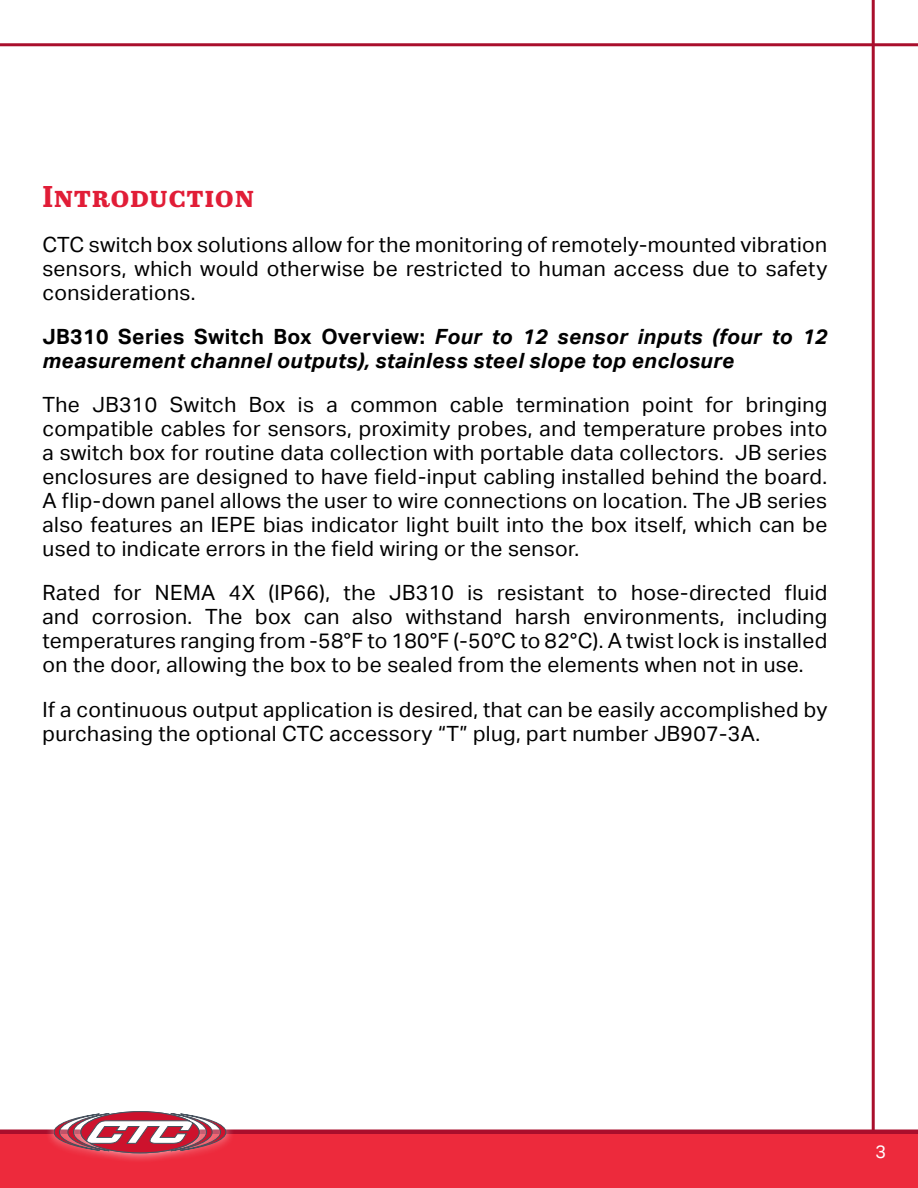
<style>
.page{position:relative;width:918px;height:1188px;background:#fff}
.page>*{position:absolute;margin:0;border:0;box-sizing:border-box;transform-origin:0 0}
.t1{font:700 30px "Abril Text";letter-spacing:.02em;color:#e11d37}
.t2{font:21px/24px "Aktiv Grotesk";letter-spacing:.02em;color:#000;text-align:justify}
.t3{font:italic 700 21px/24px "Aktiv Grotesk";letter-spacing:.02em;color:#000}
.t4{font:18px "Aktiv Grotesk";color:#fff}
.s1{font-style:normal}
</style>
<div class="page">
<hr style="left:872px;top:0;width:3px;height:1188px;background:#a90e2c">
<div style="left:0;top:1134px;width:918px;height:54px;background:#ed2a3c"></div>
<hr style="left:0;top:1130px;width:918px;height:4px;background:#a90e2c">
<div style="left:45px;top:1102px;width:190px;height:61px;background:#fff;opacity:.75"></div>
<svg style="left:54px;top:1112px;width:172px;height:41px"></svg>
<hr style="left:0;top:43px;width:918px;height:3px;background:#a90e2c">
<h1 class="t1" style="left:43px;top:175px;width:213px">Introduction</h1>
<p class="t2" style="left:43px;top:232px;width:786px">CTC switch box solutions allow for the monitoring of remotely-mounted vibration sensors, which would otherwise be restricted to human access due to safety considerations.</p>
<p class="t3" style="left:43px;top:325px;width:786px"><span class="s1">JB310 Series Switch Box Overview:</span> Four to 12 sensor inputs (four to 12 measurement channel outputs), stainless steel slope top enclosure</p>
<p class="t2" style="left:43px;top:393px;width:786px;text-align:left">The JB310 Switch Box is a common cable termination point for bringing compatible cables for sensors, proximity probes, and temperature probes into a switch box for routine data collection with portable data collectors. JB series enclosures are designed to have field-input cabling installed behind the board.<br>A flip-down panel allows the user to wire connections on location. The JB series also features an IEPE bias indicator light built into the box itself, which can be used to indicate errors in the field wiring or the sensor.</p>
<p class="t2" style="left:43px;top:581px;width:786px">Rated for NEMA 4X (IP66), the JB310 is resistant to hose-directed fluid and corrosion. The box can also withstand harsh environments, including temperatures ranging from -58°F to 180°F (-50°C to 82°C). A twist lock is installed on the door, allowing the box to be sealed from the elements when not in use.</p>
<p class="t2" style="left:43px;top:697px;width:786px">If a continuous output application is desired, that can be easily accomplished by purchasing the optional CTC accessory “T” plug, part number JB907-3A.</p>
<p class="t4" style="left:875px;top:1142px;width:12px">3</p>
</div>
